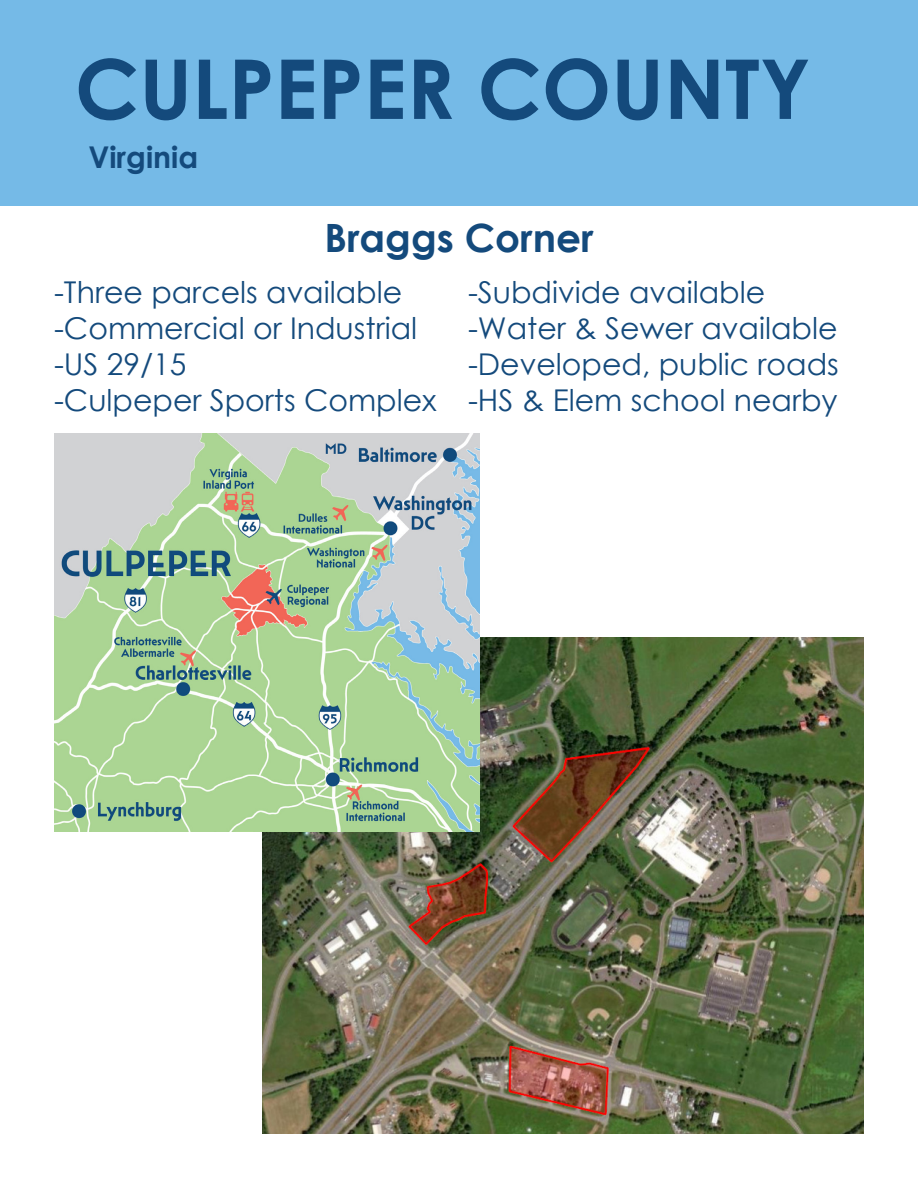
<style>
.page{position:relative;width:918px;height:1188px;background:#fff}
.page>*{position:absolute;margin:0;border:0;box-sizing:border-box;transform-origin:0 0}
.t1{font:700 82.5px "Century Gothic";color:#144a7c}
.t2{font:700 39px "Century Gothic";color:#144a7c}
.t3{font:30px "Century Gothic";color:#144a7c}
.t4{font:700 30px "Century Gothic";color:#144a7c}
</style>
<div class="page">
<img style="left:262px;top:637px;width:602px;height:497px">
<img style="left:54px;top:434px;width:425px;height:398px">
<div style="left:1px;top:0;width:917px;height:205px;background:#75bae7"></div>
<p class="t1" style="left:75px;top:26px;width:737px">CULPEPER COUNTY</p>
<p class="t4" style="left:88px;top:135px;width:111px">Virginia</p>
<p class="t2" style="left:324px;top:208px;width:271px">Braggs Corner</p>
<p class="t3" style="left:54px;top:272px;width:350px">-Three parcels available</p>
<p class="t3" style="left:54px;top:308px;width:365px">-Commercial or Industrial</p>
<p class="t3" style="left:54px;top:344px;width:134px">-US 29/15</p>
<p class="t3" style="left:54px;top:380px;width:384px">-Culpeper Sports Complex</p>
<p class="t3" style="left:468px;top:272px;width:299px">-Subdivide available</p>
<p class="t3" style="left:468px;top:308px;width:371px">-Water &amp; Sewer available</p>
<p class="t3" style="left:468px;top:344px;width:372px">-Developed, public roads</p>
<p class="t3" style="left:468px;top:380px;width:371px">-HS &amp; Elem school nearby</p>
</div>
